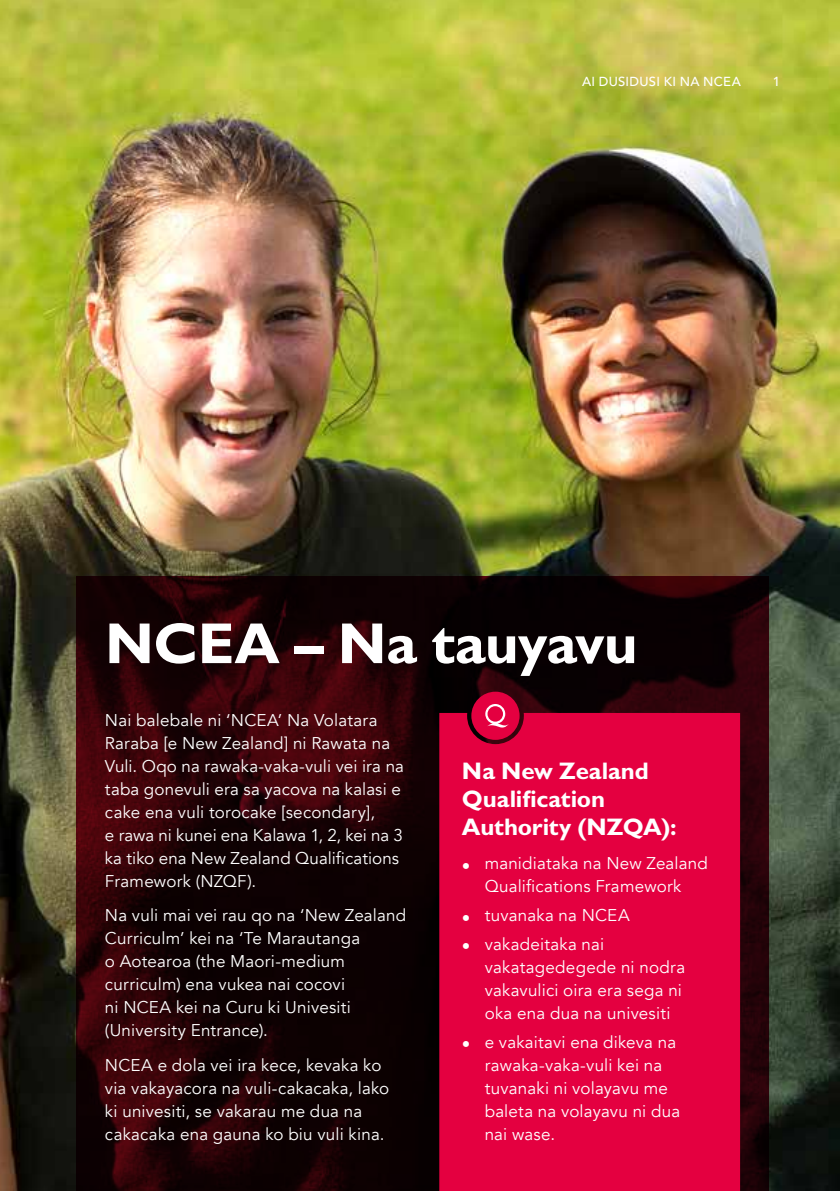
<style>
.page{position:relative;width:840px;height:1191px;background:#fff}
.page>*{position:absolute;margin:0;border:0;box-sizing:border-box;transform-origin:0 0}
.H1_-_white{font:700 58px "Gill Sans Maori";letter-spacing:-.015em;color:#fff}
.H3_-_feature_box{font:700 24px/28px "Gill Sans Maori";letter-spacing:-.005em;color:#fff}
.Body_-_white{font:17px/23px "Avenir";letter-spacing:.01em;color:#fff}
.t1{font:500 13px "Avenir";letter-spacing:.02em;color:#fff}
.s1{font-weight:800}
</style>
<div class="page">
<img style="left:0;top:0;width:839px;height:1191px">
<svg style="left:77px;top:576px;width:691px;height:615px;background:#1d0104"></svg>
<div style="left:439px;top:713px;width:300px;height:478px;background:#e40040"></div>
<div style="left:471px;top:691px;width:48px;height:49px;background:#e40040;border-radius:50%"></div>
<svg style="left:485px;top:704px;width:23px;height:24px"></svg>
<p class="t1" style="left:581px;top:74px;width:160px">AI DUSIDUSI KI NA NCEA</p>
<p class="t1" style="left:772px;top:74px;width:9px">1</p>
<p class="H1_-_white" style="left:105px;top:609px;width:534px">NCEA – Na tauyavu</p>
<p class="Body_-_white" style="left:105px;top:709px;width:300px">Nai balebale ni ‘NCEA’ Na Volatara Raraba [e New Zealand] ni Rawata na Vuli. Oqo na rawaka-vaka-vuli vei ira na taba gonevuli era sa yacova na kalasi e cake ena vuli torocake [secondary],<br>e rawa ni kunei ena Kalawa 1, 2, kei na 3 ka tiko ena New Zealand Qualifications Framework (NZQF).</p>
<p class="Body_-_white" style="left:105px;top:904px;width:302px">Na vuli mai vei rau qo na ‘New Zealand<br>Curriculm’ kei na ‘Te Marautanga<br>o Aotearoa (the Maori-medium curriculm) ena vukea nai cocovi<br>ni NCEA kei na Curu ki Univesiti (University Entrance).</p>
<p class="Body_-_white" style="left:105px;top:1053px;width:286px">NCEA e dola vei ira kece, kevaka ko via vakayacora na vuli-cakacaka, lako ki univesiti, se vakarau me dua na cakacaka ena gauna ko biu vuli kina.</p>
<p class="H3_-_feature_box" style="left:461px;top:757px;width:216px">Na New Zealand<br>Qualification<br>Authority (NZQA):</p>
<p class="Body_-_white" style="left:461px;top:852px;width:247px;text-align:center"><span class="s1">•</span> manidiataka na New Zealand<br>Qualifications Framework</p>
<p class="Body_-_white" style="left:461px;top:904px;width:169px"><span class="s1">•</span> tuvanaka na NCEA</p>
<p class="Body_-_white" style="left:484px;top:932px;width:202px;text-indent:-23px"><span class="s1">•</span> vakadeitaka nai vakatagedegede ni nodra vakavulici oira era sega ni oka ena dua na univesiti</p>
<p class="Body_-_white" style="left:484px;top:1030px;width:197px;text-indent:-23px"><span class="s1">•</span> e vakaitavi ena dikeva na rawaka-vaka-vuli kei na tuvanaki ni volayavu me baleta na volayavu ni dua nai wase.</p>
</div>
